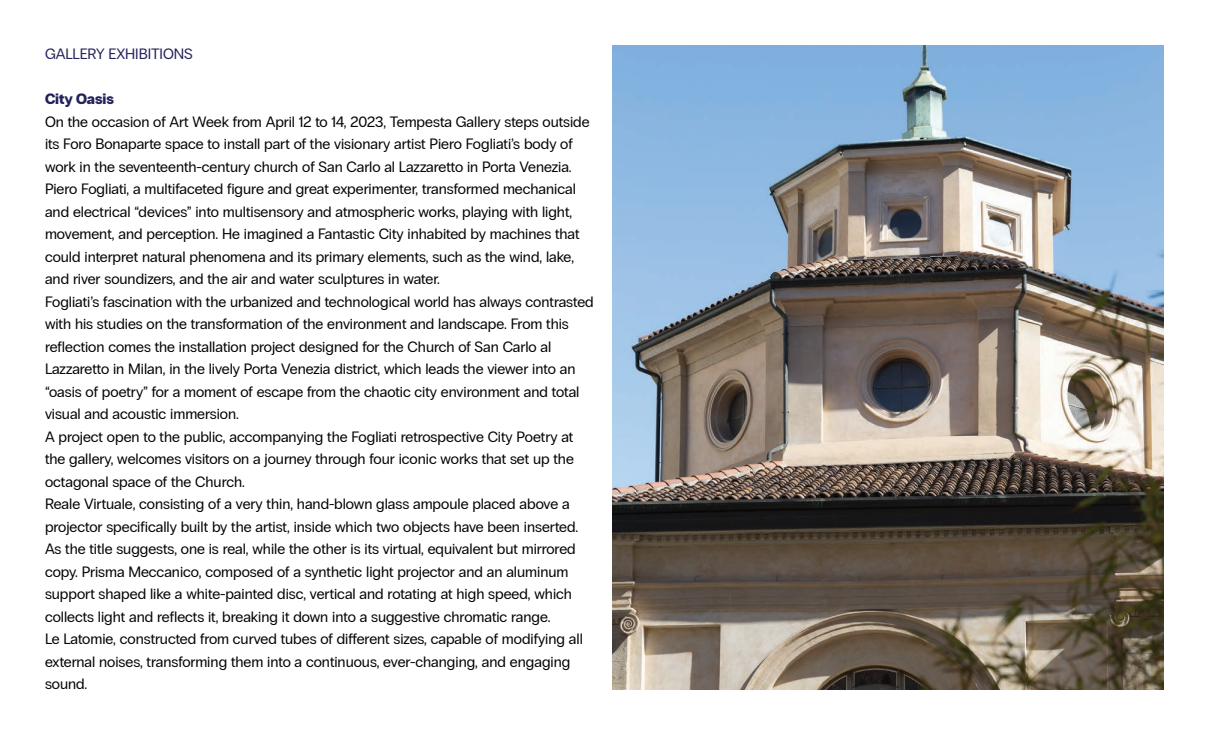
<style>
.page{position:relative;width:1209px;height:735px;background:#fff}
.page>*{position:absolute;margin:0;border:0;box-sizing:border-box;transform-origin:0 0}
.t1{font:15px/22.5px "PP Radio Grotesk";color:#040503}
.t2{font:15px "PP Radio Grotesk";color:#24225b}
.t3{font:900 15px "PP Radio Grotesk";letter-spacing:-.005em;color:#24225b}
</style>
<div class="page">
<img style="left:612px;top:45px;width:552px;height:645px">
<p class="t2" style="left:45px;top:46px;width:149px">GALLERY EXHIBITIONS</p>
<p class="t3" style="left:45px;top:90px;width:70px">City Oasis</p>
<p class="t1" style="left:45px;top:110px;width:550px">On the occasion of Art Week from April 12 to 14, 2023, Tempesta Gallery steps outside its Foro Bonaparte space to install part of the visionary artist Piero Fogliati’s body of work in the seventeenth-century church of San Carlo al Lazzaretto in Porta Venezia.<br>Piero Fogliati, a multifaceted figure and great experimenter, transformed mechanical and electrical “devices” into multisensory and atmospheric works, playing with light, movement, and perception. He imagined a Fantastic City inhabited by machines that could interpret natural phenomena and its primary elements, such as the wind, lake, and river soundizers, and the air and water sculptures in water.<br>Fogliati’s fascination with the urbanized and technological world has always contrasted with his studies on the transformation of the environment and landscape. From this reflection comes the installation project designed for the Church of San Carlo al Lazzaretto in Milan, in the lively Porta Venezia district, which leads the viewer into an “oasis of poetry” for a moment of escape from the chaotic city environment and total visual and acoustic immersion.<br>A project open to the public, accompanying the Fogliati retrospective City Poetry at the gallery, welcomes visitors on a journey through four iconic works that set up the octagonal space of the Church.<br>Reale Virtuale, consisting of a very thin, hand-blown glass ampoule placed above a projector specifically built by the artist, inside which two objects have been inserted.<br>As the title suggests, one is real, while the other is its virtual, equivalent but mirrored copy. Prisma Meccanico, composed of a synthetic light projector and an aluminum support shaped like a white-painted disc, vertical and rotating at high speed, which collects light and reflects it, breaking it down into a suggestive chromatic range.<br>Le Latomie, constructed from curved tubes of different sizes, capable of modifying all external noises, transforming them into a continuous, ever-changing, and engaging sound.</p>
</div>
